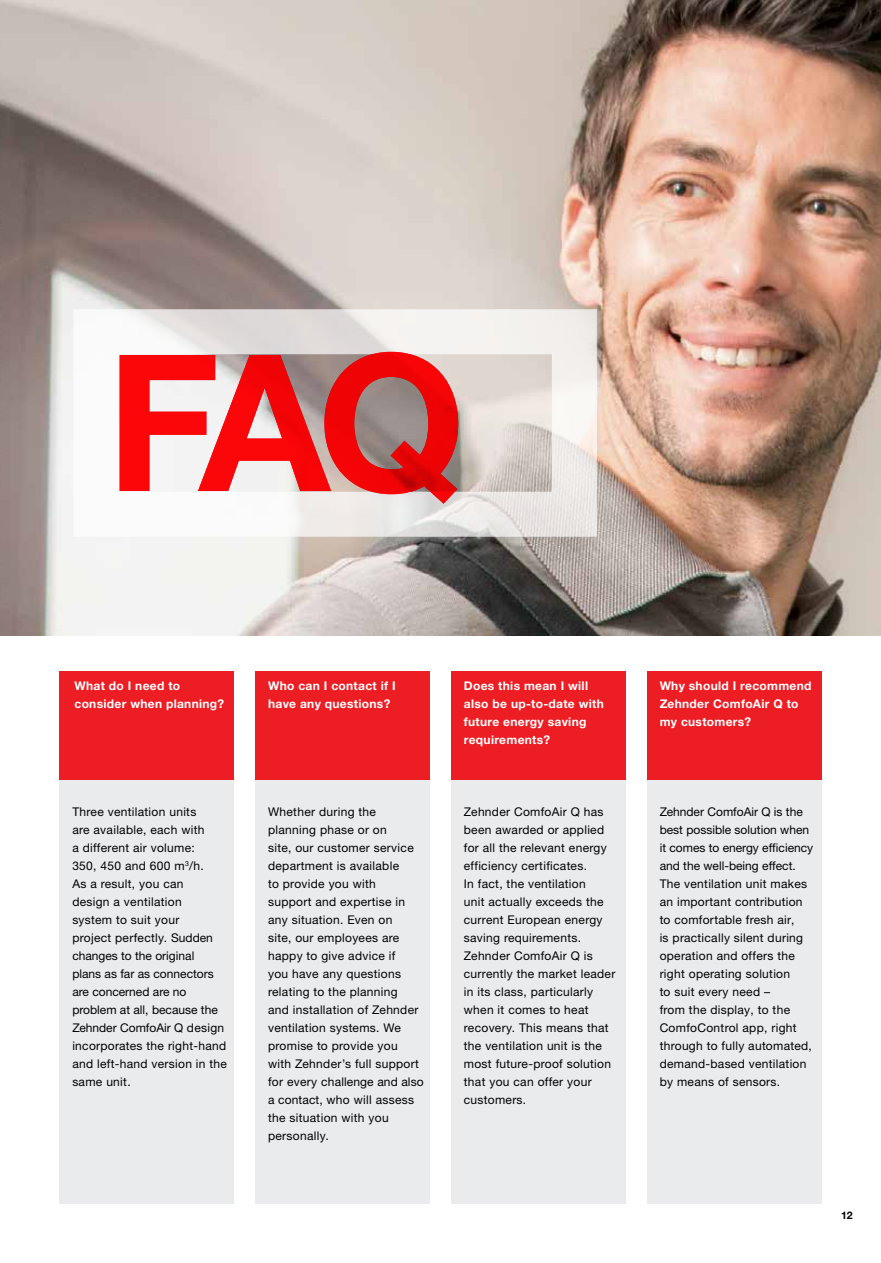
<style>
.page{position:relative;width:881px;height:1263px;background:#fff}
.page>*{position:absolute;margin:0;border:0;box-sizing:border-box;transform-origin:0 0}
.t1{font:700 190.5px "Helvetica Neue LTW1 G";color:#ed1d24}
.t2{font:12px/18px "Helvetica Neuefor Zehnder";letter-spacing:.025em;color:#000}
.t3{font:700 12px/18px "Helvetica Neue LTW1 G";letter-spacing:.025em;color:#fff}
.t4{font:700 10.5px "Helvetica Neue LTW1 G";color:#000}
</style>
<div class="page">
<img style="left:0;top:0;width:880px;height:636px">
<div style="left:60px;top:780px;width:174px;height:423px;background:#e6e7e8"></div>
<div style="left:255px;top:780px;width:174px;height:423px;background:#e6e7e8"></div>
<div style="left:451px;top:780px;width:174px;height:423px;background:#e6e7e8"></div>
<div style="left:646px;top:780px;width:175px;height:423px;background:#e6e7e8"></div>
<div style="left:60px;top:671px;width:174px;height:109px;background:#ed1d24"></div>
<div style="left:255px;top:671px;width:174px;height:109px;background:#ed1d24"></div>
<div style="left:451px;top:671px;width:174px;height:109px;background:#ed1d24"></div>
<div style="left:646px;top:671px;width:175px;height:109px;background:#ed1d24"></div>
<div style="left:73px;top:309px;width:523px;height:228px;border:45px solid #fff"></div>
<h1 class="t1" style="left:106px;top:306px;width:360px">FAQ</h1>
<p class="t3" style="left:74px;top:676px;width:151px">What do I need to consider when planning?</p>
<p class="t3" style="left:268px;top:676px;width:129px">Who can I contact if I have any questions?</p>
<p class="t3" style="left:463px;top:676px;width:141px">Does this mean I will also be up-to-date with future energy saving requirements?</p>
<p class="t3" style="left:659px;top:676px;width:153px">Why should I recommend<br>Zehnder ComfoAir Q to my customers?</p>
<p class="t2" style="left:72px;top:802px;width:156px">Three ventilation units<br>are available, each with<br>a different air volume:<br>350, 450 and 600 m<sup>3</sup>/h.<br>As a result, you can<br>design a ventilation<br>system to suit your<br>project perfectly. Sudden changes to the original<br>plans as far as connectors are concerned are no problem at all, because the<br>Zehnder ComfoAir Q design incorporates the right-hand and left-hand version in the same unit.</p>
<p class="t2" style="left:268px;top:802px;width:157px">Whether during the planning phase or on<br>site, our customer service department is available<br>to provide you with<br>support and expertise in any situation. Even on<br>site, our employees are happy to give advice if<br>you have any questions relating to the planning<br>and installation of Zehnder ventilation systems. We promise to provide you with Zehnder’s full support for every challenge and also a contact, who will assess the situation with you personally.</p>
<p class="t2" style="left:463px;top:802px;width:153px">Zehnder ComfoAir Q has been awarded or applied for all the relevant energy efficiency certificates.<br>In fact, the ventilation<br>unit actually exceeds the current European energy saving requirements.<br>Zehnder ComfoAir Q is currently the market leader in its class, particularly when it comes to heat recovery. This means that the ventilation unit is the most future-proof solution that you can offer your customers.</p>
<p class="t2" style="left:659px;top:802px;width:155px">Zehnder ComfoAir Q is the best possible solution when it comes to energy efficiency and the well-being effect.<br>The ventilation unit makes an important contribution to comfortable fresh air,<br>is practically silent during operation and offers the right operating solution<br>to suit every need –<br>from the display, to the<br>ComfoControl app, right through to fully automated, demand-based ventilation by means of sensors.</p>
<p class="t4" style="left:840px;top:1209px;width:13px">12</p>
</div>
